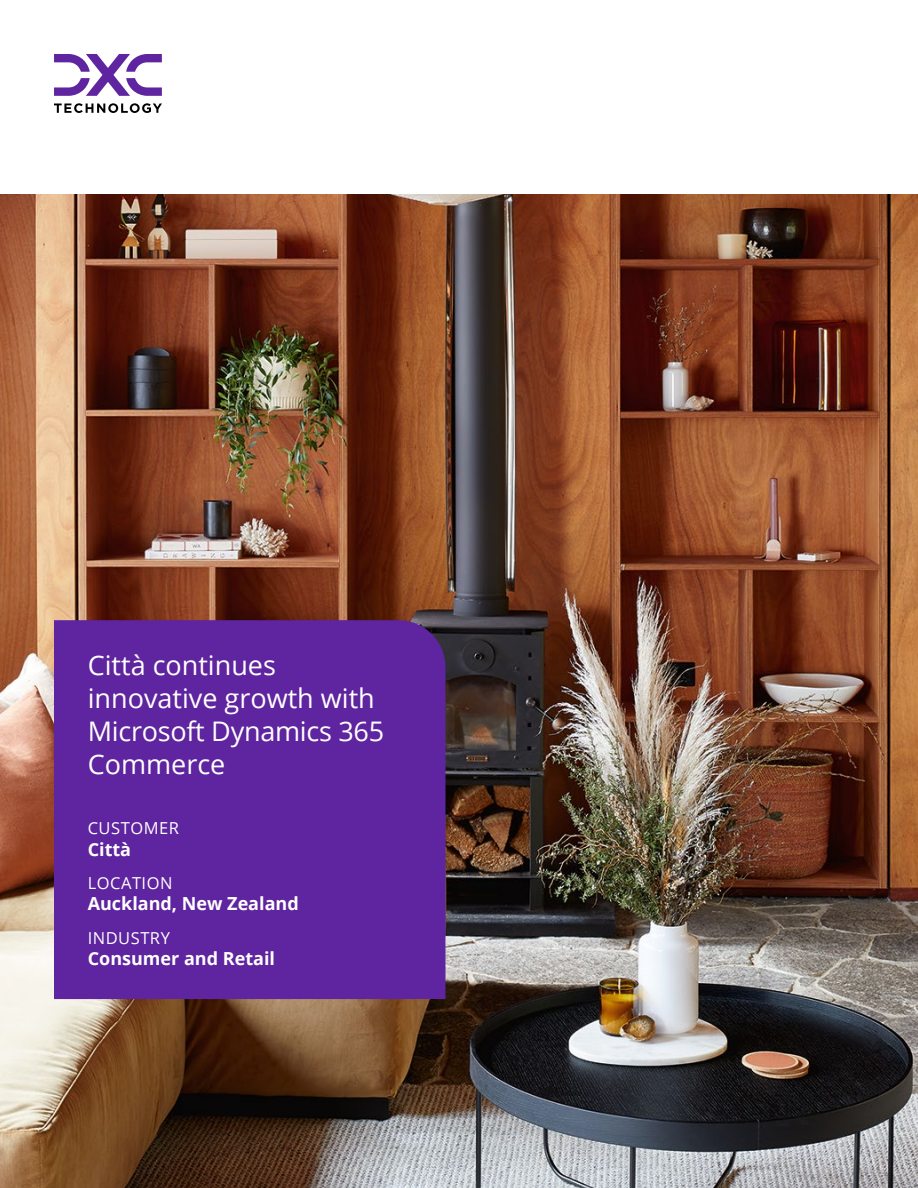
<style>
.page{position:relative;width:918px;height:1188px;background:#fff}
.page>*{position:absolute;margin:0;border:0;box-sizing:border-box;transform-origin:0 0}
.Cover_Title{font:27px/33px "Open Sans";color:#fff}
.Cover_Label_Name{font:700 18px "Open Sans";color:#fff}
.Cover_Label{font:16.5px "Open Sans";letter-spacing:.03em;color:#fff}
</style>
<div class="page">
<img style="left:0;top:194px;width:918px;height:994px">
<svg style="left:54px;top:103px;width:108px;height:10px"></svg>
<svg style="left:54px;top:54px;width:108px;height:42px"></svg>
<div style="left:54px;top:620px;width:392px;height:379px;background:#5f249f"></div>
<p class="Cover_Title" style="left:88px;top:648px;width:298px">Città continues innovative growth with<br>Microsoft Dynamics 365<br>Commerce</p>
<p class="Cover_Label" style="left:88px;top:817px;width:93px">CUSTOMER</p>
<p class="Cover_Label_Name" style="left:88px;top:836px;width:45px">Città</p>
<p class="Cover_Label" style="left:88px;top:872px;width:86px">LOCATION</p>
<p class="Cover_Label_Name" style="left:88px;top:891px;width:213px">Auckland, New Zealand</p>
<p class="Cover_Label" style="left:88px;top:926px;width:84px">INDUSTRY</p>
<p class="Cover_Label_Name" style="left:88px;top:946px;width:189px">Consumer and Retail</p>
</div>
